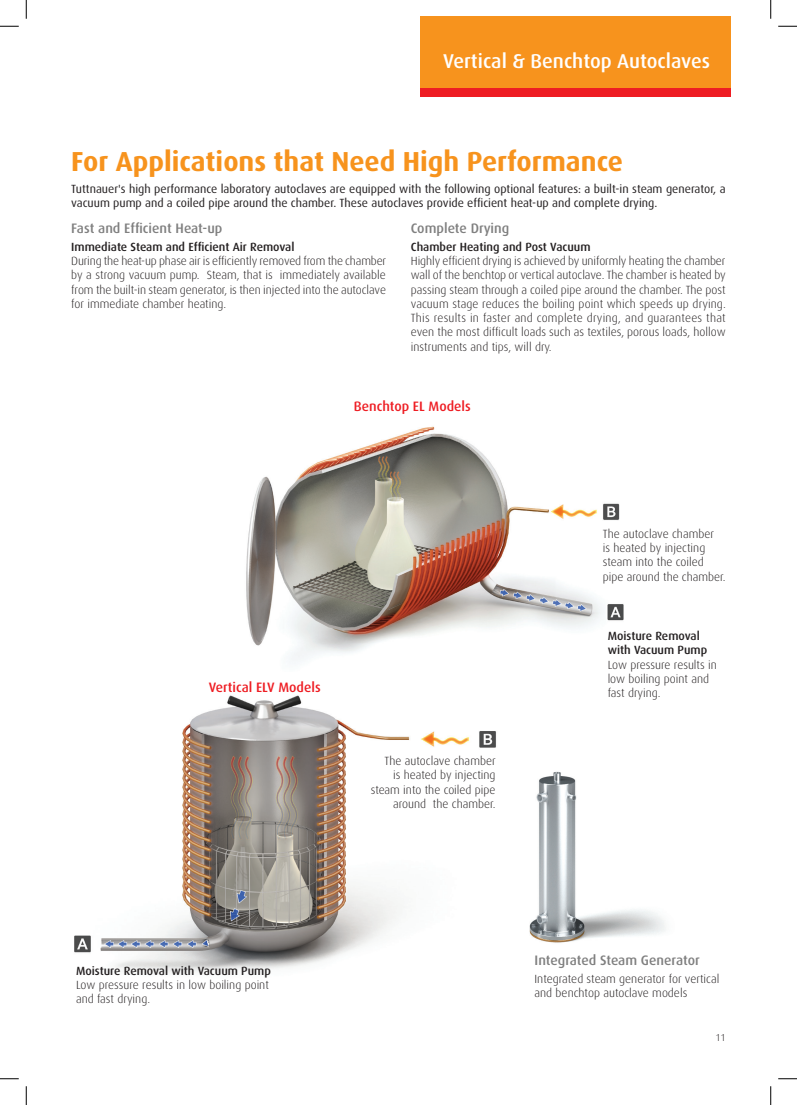
<style>
.page{position:relative;width:797px;height:1105px;background:#fff}
.page>*{position:absolute;margin:0;border:0;box-sizing:border-box;transform-origin:0 0}
.t1{font:700 27.5px "Dax";color:#f7931d}
.t2{font:500 20px "Dax";color:#fff}
.t3{font:500 13.75px "Dax";color:#808080}
.t4{font:500 13.62px "Dax";color:#ee1d23}
.t5{font:300 11.88px/14.2px "Dax";color:#231f20}
.t6{font:11.88px/14.2px "Dax";color:#231f20}
.t7{font:500 11.88px/14.2px "Dax";color:#231f20}
.t8{font:300 10px "Dax";color:#231f20}
</style>
<div class="page">
<div style="left:420px;top:16px;width:310px;height:81px;background:#f7931d"></div>
<div style="left:420px;top:89px;width:310px;height:8px;background:#ee1d23"></div>
<img style="left:246px;top:426px;width:378px;height:235px">
<img style="left:74px;top:695px;width:422px;height:278px">
<img style="left:529px;top:771px;width:137px;height:172px">
<svg style="left:0;top:25px;width:19px;height:2px"></svg>
<svg style="left:778px;top:25px;width:19px;height:2px"></svg>
<svg style="left:0;top:1078px;width:19px;height:1px"></svg>
<svg style="left:778px;top:1078px;width:19px;height:1px"></svg>
<svg style="left:25px;top:0;width:2px;height:19px"></svg>
<svg style="left:25px;top:1086px;width:2px;height:19px"></svg>
<svg style="left:770px;top:0;width:1px;height:19px"></svg>
<svg style="left:770px;top:1086px;width:1px;height:19px"></svg>
<h2 class="t2" style="left:443px;top:50px;width:268px">Vertical &amp; Benchtop Autoclaves</h2>
<h1 class="t1" style="left:71px;top:146px;width:553px">For Applications that Need High Performance</h1>
<p class="t6" style="left:71px;top:182px;width:656px">Tuttnauer's high performance laboratory autoclaves are equipped with the following optional features: a built-in steam generator, a vacuum pump and a coiled pipe around the chamber. These autoclaves provide efficient heat-up and complete drying.</p>
<p class="t3" style="left:71px;top:221px;width:153px">Fast and Efficient Heat-up</p>
<p class="t7" style="left:71px;top:240px;width:225px">Immediate Steam and Efficient Air Removal</p>
<p class="t5" style="left:71px;top:254px;width:316px;text-align:justify">During the heat-up phase air is efficiently removed from the chamber by a strong vacuum pump. Steam, that is immediately available from the built-in steam generator, is then injected into the autoclave for immediate chamber heating.</p>
<p class="t3" style="left:411px;top:221px;width:100px">Complete Drying</p>
<p class="t7" style="left:411px;top:240px;width:181px">Chamber Heating and Post Vacuum</p>
<p class="t5" style="left:411px;top:254px;width:316px;text-align:justify">Highly efficient drying is achieved by uniformly heating the chamber wall of the benchtop or vertical autoclave. The chamber is heated by passing steam through a coiled pipe around the chamber. The post vacuum stage reduces the boiling point which speeds up drying.<br>This results in faster and complete drying, and guarantees that even the most difficult loads such as textiles, porous loads, hollow instruments and tips, will dry.</p>
<p class="t4" style="left:354px;top:398px;width:118px">Benchtop EL Models</p>
<p class="t4" style="left:209px;top:680px;width:113px">Vertical ELV Models</p>
<p class="t5" style="left:371px;top:754px;width:126px;text-align:right">The autoclave chamber<br>is heated by injecting steam into the coiled pipe around the chamber.</p>
<p class="t5" style="left:603px;top:527px;width:124px">The autoclave chamber<br>is heated by injecting steam into the coiled pipe around the chamber.</p>
<p class="t7" style="left:607px;top:629px;width:101px">Moisture Removal with Vacuum Pump</p>
<p class="t5" style="left:607px;top:658px;width:111px">Low pressure results in low boiling point and fast drying.</p>
<p class="t7" style="left:76px;top:963px;width:196px">Moisture Removal with Vacuum Pump</p>
<p class="t5" style="left:76px;top:978px;width:194px">Low pressure results in low boiling point and fast drying.</p>
<p class="t3" style="left:534px;top:953px;width:167px">Integrated Steam Generator</p>
<p class="t5" style="left:534px;top:972px;width:186px">Integrated steam generator for vertical and benchtop autoclave models</p>
<p class="t8" style="left:715px;top:1032px;width:12px">11</p>
</div>
